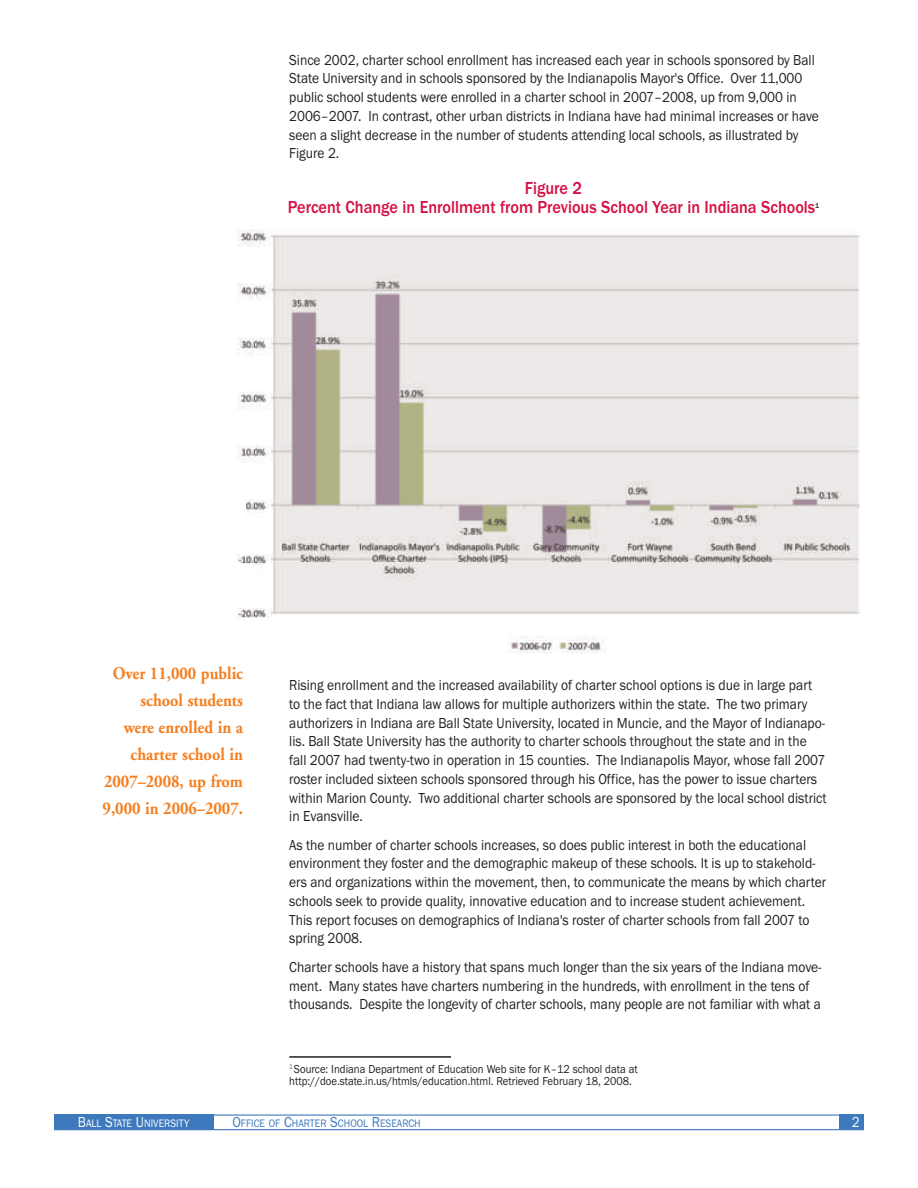
<style>
.page{position:relative;width:918px;height:1188px;background:#fff}
.page>*{position:absolute;margin:0;border:0;box-sizing:border-box;transform-origin:0 0}
.t1{font:700 18px/27px "Adobe Garamond";color:#f57f21;text-align:right;scale:.9 1}
.t2{font:500 18px/18.8px "Franklin Gothic";color:#d50f43;text-align:center;scale:.9 1}
.t3{font:15px/18.8px "Franklin Gothic";color:#231f20;scale:.9 1}
.t4{font:15px "Franklin Gothic";color:#fff;scale:.9 1}
.t5{font:12px/12px "Franklin Gothic";color:#231f20;scale:.9 1}
.t6{font:11.25px "Franklin Gothic";color:#3e79bd;scale:.9 1}
.t7{font:11.25px "Franklin Gothic";color:#fff;scale:.9 1}
.t8{font:500 7.5px "Franklin Gothic";color:#231f20;scale:.9 1}
.s1{font-size:15px}
</style>
<div class="page">
<div style="left:54px;top:1114px;width:159px;height:16px;background:#3e79bd"></div>
<div style="left:839px;top:1114px;width:25px;height:16px;background:#3e79bd"></div>
<div style="left:54px;top:1114px;width:810px;height:16px;border:1px solid #3e79bd"></div>
<img style="left:237px;top:230px;width:623px;height:424px">
<hr style="left:289px;top:1056px;width:162px;height:2px;background:#231f20">
<p class="t3" style="left:289px;top:50px;width:590px">Since 2002, charter school enrollment has increased each year in schools sponsored by Ball State University and in schools sponsored by the Indianapolis Mayor's Office. Over 11,000 public school students were enrolled in a charter school in 2007–2008, up from 9,000 in 2006–2007. In contrast, other urban districts in Indiana have had minimal increases or have seen a slight decrease in the number of students attending local schools, as illustrated by Figure 2.</p>
<p class="t2" style="left:288px;top:179px;width:588px">Figure 2<br>Percent Change in Enrollment from Previous School Year in Indiana Schools</p>
<p class="t8" style="left:815px;top:201px;width:6px">1</p>
<p class="t1" style="left:103px;top:661px;width:158px">Over 11,000 public school students<br>were enrolled in a charter school in<br>2007–2008, up from<br>9,000 in 2006–2007.</p>
<p class="t3" style="left:289px;top:675px;width:599px">Rising enrollment and the increased availability of charter school options is due in large part to the fact that Indiana law allows for multiple authorizers within the state. The two primary authorizers in Indiana are Ball State University, located in Muncie, and the Mayor of Indianapo&shy;lis. Ball State University has the authority to charter schools throughout the state and in the fall 2007 had twenty-two in operation in 15 counties. The Indianapolis Mayor, whose fall 2007 roster included sixteen schools sponsored through his Office, has the power to issue charters within Marion County. Two additional charter schools are sponsored by the local school district in Evansville.</p>
<p class="t3" style="left:289px;top:835px;width:598px">As the number of charter schools increases, so does public interest in both the educational environment they foster and the demographic makeup of these schools. It is up to stakehold&shy;ers and organizations within the movement, then, to communicate the means by which charter schools seek to provide quality, innovative education and to increase student achievement.<br>This report focuses on demographics of Indiana's roster of charter schools from fall 2007 to spring 2008.</p>
<p class="t3" style="left:289px;top:957px;width:593px">Charter schools have a history that spans much longer than the six years of the Indiana move&shy;ment. Many states have charters numbering in the hundreds, with enrollment in the tens of thousands. Despite the longevity of charter schools, many people are not familiar with what a</p>
<p class="t5" style="left:289px;top:1063px;width:389px"><sup>1</sup>Source: Indiana Department of Education Web site for K–12 school data at http://doe.state.in.us/htmls/education.html. Retrieved February 18, 2008.</p>
<p class="t7" style="left:78px;top:1117px;width:125px"><span class="s1">B</span>ALL <span class="s1">S</span>TATE <span class="s1">U</span>NIVERSITY</p>
<p class="t6" style="left:232px;top:1117px;width:211px"><span class="s1">O</span>FFICE OF <span class="s1">C</span>HARTER <span class="s1">S</span>CHOOL <span class="s1">R</span>ESEARCH</p>
<p class="t4" style="left:852px;top:1113px;width:10px">2</p>
</div>
